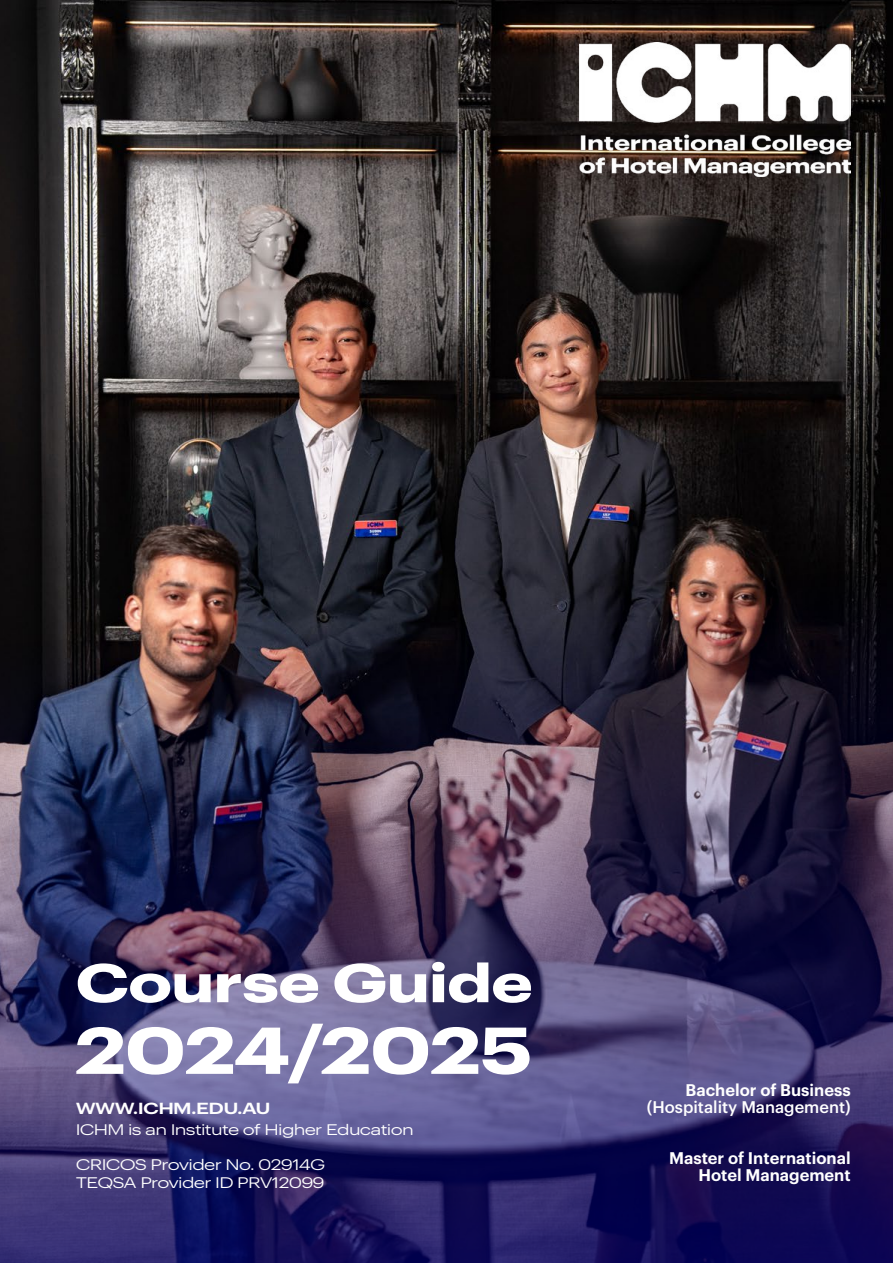
<style>
.page{position:relative;width:893px;height:1263px;background:#fff}
.page>*{position:absolute;margin:0;border:0;box-sizing:border-box;transform-origin:0 0}
.t1{font:700 64.65px "Graphik Wide";letter-spacing:.01em;color:#fff}
.t2{font:700 53.55px "Graphik Wide";letter-spacing:.01em;color:#fff}
.t3{font:600 16.5px/17.2px "Graphik";color:#fff;text-align:right}
.t4{font:500 16.5px "Graphik";color:#fff}
.t5{font:600 15.75px "Graphik Wide";color:#fff}
.t6{font:15px/18px "Graphik Wide";color:#fff}
</style>
<div class="page">
<img style="left:0;top:0;width:893px;height:391px">
<img style="left:0;top:391px;width:893px;height:872px">
<img style="left:579px;top:43px;width:271px;height:133px">
<h2 class="t2" style="left:76px;top:941px;width:457px">Course Guide</h2>
<h1 class="t1" style="left:76px;top:1000px;width:457px">2024/2025</h1>
<p class="t5" style="left:76px;top:1096px;width:196px">WWW.ICHM.EDU.AU</p>
<p class="t6" style="left:76px;top:1119px;width:339px">ICHM is an Institute of Higher Education</p>
<p class="t6" style="left:76px;top:1154px;width:250px">CRICOS Provider No. 02914G<br>TEQSA Provider ID PRV12099</p>
<p class="t3" style="left:686px;top:1079px;width:167px">Bachelor of Business</p>
<p class="t4" style="left:647px;top:1094px;width:205px">(Hospitality Management)</p>
<p class="t3" style="left:669px;top:1147px;width:183px">Master of International<br>Hotel Management</p>
</div>
